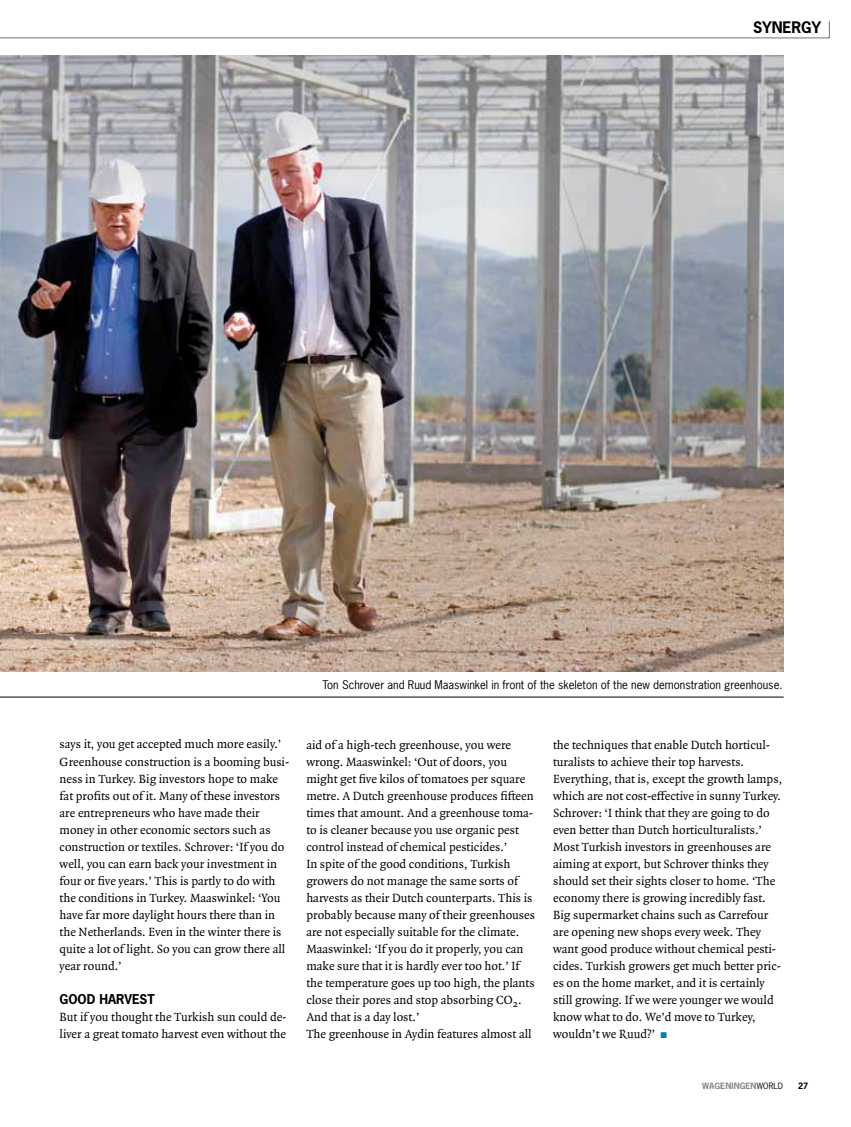
<style>
.page{position:relative;width:851px;height:1127px;background:#fff}
.page>*{position:absolute;margin:0;border:0;box-sizing:border-box;transform-origin:0 0}
.t1{font:700 15px "News Gothic Std";color:#000}
.t2{font:12.75px/17px "Quadraat OT";color:#000}
.t3{font:700 12.75px "News Gothic Std";letter-spacing:.1em;color:#000}
.t4{font:11.25px "News Gothic Std";color:#000}
.t5{font:700 8.25px "News Gothic Std";letter-spacing:.01em;color:#87888a}
.t6{font:700 8.25px "News Gothic Std";color:#000}
.s1{font-weight:400;color:#000}
</style>
<div class="page">
<img style="left:0;top:55px;width:783px;height:617px">
<hr style="left:0;top:697px;width:783px;height:1px;background:#000">
<svg style="left:0;top:21px;width:830px;height:18px"></svg>
<p class="t1" style="left:752px;top:17px;width:20px">SYNE</p>
<p class="t1" style="left:791px;top:17px;width:31px">RGY</p>
<p class="t4" style="left:322px;top:677px;width:461px">Ton Schrover and Ruud Maaswinkel in front of the skeleton of the new demonstration greenhouse.</p>
<p class="t2" style="left:60px;top:736px;width:231px">says it, you get accepted much more easily.’ Greenhouse construction is a booming busi&shy;ness in Turkey. Big investors hope to make fat profits out of it. Many of these investors are entrepreneurs who have made their money in other economic sectors such as construction or textiles. Schrover: ‘If you do well, you can earn back your investment in four or five years.’ This is partly to do with the conditions in Turkey. Maaswinkel: ‘You have far more daylight hours there than in the Netherlands. Even in the winter there is quite a lot of light. So you can grow there all year round.’</p>
<p class="t3" style="left:60px;top:990px;width:10px">GOO</p>
<p class="t3" style="left:87px;top:990px;width:70px">D HARVEST</p>
<p class="t2" style="left:60px;top:1008px;width:228px">But if you thought the Turkish sun could de&shy;liver a great tomato harvest even without the</p>
<p class="t2" style="left:306px;top:736px;width:230px">aid of a high-tech greenhouse, you were wrong. Maaswinkel: ‘Out of doors, you might get five kilos of tomatoes per square metre. A Dutch greenhouse produces fifteen times that amount. And a greenhouse toma&shy;to is cleaner because you use organic pest control instead of chemical pesticides.’<br>In spite of the good conditions, Turkish growers do not manage the same sorts of harvests as their Dutch counterparts. This is probably because many of their greenhouses are not especially suitable for the climate.<br>Maaswinkel: ‘If you do it properly, you can make sure that it is hardly ever too hot.’ If the temperature goes up too high, the plants close their pores and stop absorbing CO<sub>2</sub>.<br>And that is a day lost.’<br>The greenhouse in Aydin features almost all</p>
<p class="t2" style="left:553px;top:736px;width:230px">the techniques that enable Dutch horticul&shy;turalists to achieve their top harvests.<br>Everything, that is, except the growth lamps, which are not cost-effective in sunny Turkey.<br>Schrover: ‘I think that they are going to do even better than Dutch horticulturalists.’ Most Turkish investors in greenhouses are aiming at export, but Schrover thinks they should set their sights closer to home. ‘The economy there is growing incredibly fast.<br>Big supermarket chains such as Carrefour are opening new shops every week. They want good produce without chemical pesti&shy;cides. Turkish growers get much better pric&shy;es on the home market, and it is certainly still growing. If we were younger we would know what to do. We’d move to Turkey, wouldn’t we Ruud?’</p>
<p class="t5" style="left:702px;top:1080px;width:82px">WAGENINGEN<span class="s1">world</span></p>
<p class="t6" style="left:798px;top:1080px;width:12px">27</p>
</div>
